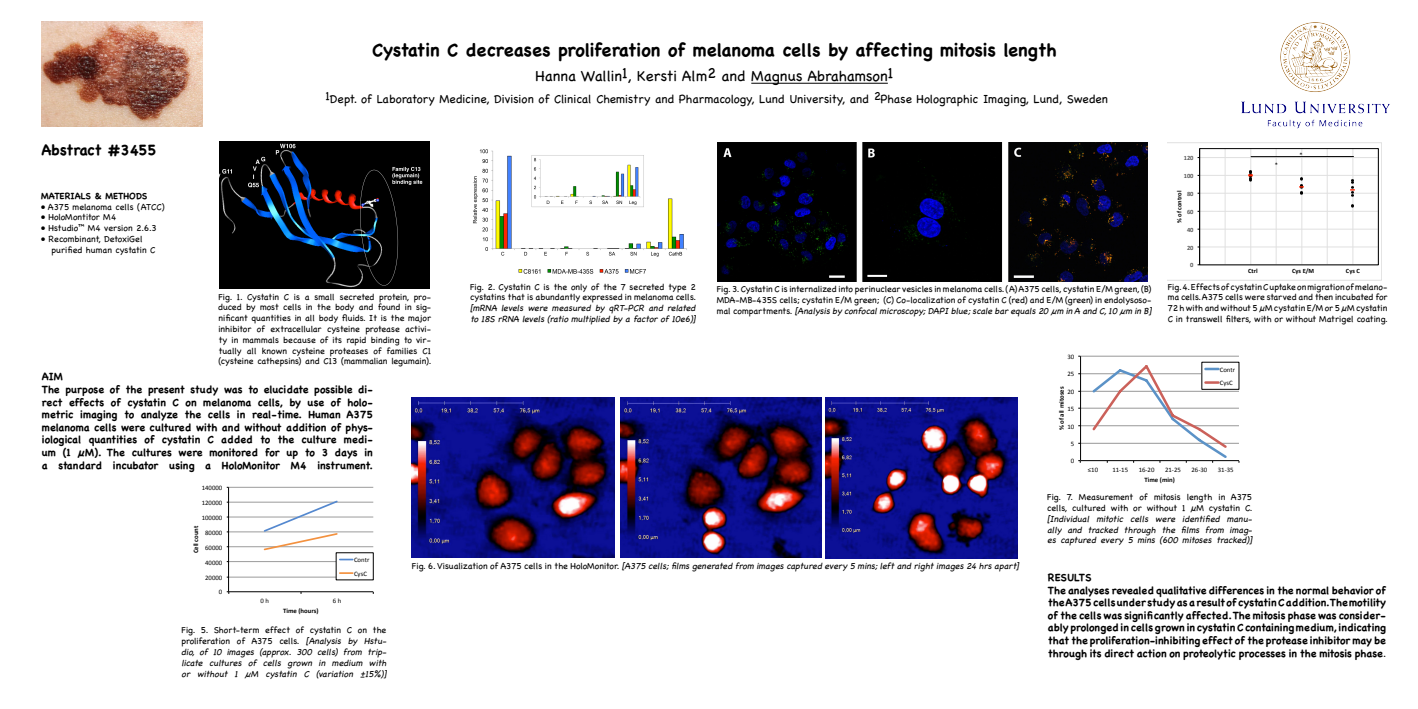
<style>
.page{position:relative;width:1418px;height:709px;background:#fff}
.page>*{position:absolute;margin:0;border:0;box-sizing:border-box;transform-origin:0 0}
.t1{font:700 18px "Chalkboard";color:#000}
.t2{font:15px "Chalkboard";color:#000}
.t3{font:700 15px "Chalkboard";letter-spacing:-.03em;color:#000}
.t4{font:12px "Chalkboard";color:#000}
.t5{font:700 10.5px/12.6px "Chalkboard";color:#000}
.t6{font:9px/10.8px "Chalkboard";color:#000}
.t7{font:italic 9px/10.8px "Chalkboard";color:#000}
.t8{font:700 9px "Chalkboard";color:#000}
.t9{font:6.75px/13.6px "Calibri";color:#000}
.t10{font:700 6.75px "Calibri";color:#000}
.t11{font:700 6.47px "Calibri";color:#000}
.t12{font:700 6.47px "Calibri";color:#595959}
.t13{font:6.47px "Calibri";color:#000}
.s1{font-style:italic}
.s2{font-style:normal}
.s3{font-weight:400}
</style>
<div class="page">
<hr style="left:751px;top:83px;width:136px;height:1px;background:#000">
<img style="left:1241px;top:22px;width:149px;height:107px">
<img style="left:41px;top:21px;width:161px;height:106px">
<hr style="left:229px;top:577px;width:144px;height:1px;background:#9b9b9b">
<hr style="left:229px;top:561px;width:144px;height:1px;background:#9b9b9b">
<hr style="left:229px;top:546px;width:144px;height:1px;background:#9b9b9b">
<hr style="left:229px;top:531px;width:144px;height:1px;background:#9b9b9b">
<hr style="left:229px;top:516px;width:144px;height:1px;background:#9b9b9b">
<hr style="left:229px;top:502px;width:144px;height:1px;background:#9b9b9b">
<hr style="left:229px;top:487px;width:144px;height:1px;background:#9b9b9b">
<hr style="left:228px;top:487px;width:1px;height:104px;background:#000">
<hr style="left:228px;top:591px;width:145px;height:1px;background:#000">
<svg style="left:262px;top:500px;width:77px;height:51px"></svg>
<div style="left:336px;top:553px;width:37px;height:27px;background:#fff"></div>
<svg style="left:340px;top:558px;width:13px;height:2px"></svg>
<svg style="left:340px;top:572px;width:13px;height:2px"></svg>
<hr style="left:1080px;top:443px;width:158px;height:1px;background:#989898">
<hr style="left:1080px;top:425px;width:158px;height:1px;background:#989898">
<hr style="left:1080px;top:408px;width:158px;height:1px;background:#989898">
<hr style="left:1080px;top:391px;width:158px;height:1px;background:#989898">
<hr style="left:1080px;top:373px;width:158px;height:1px;background:#989898">
<hr style="left:1080px;top:356px;width:158px;height:1px;background:#989898">
<hr style="left:1080px;top:356px;width:1px;height:104px;background:#000">
<hr style="left:1080px;top:460px;width:158px;height:1px;background:#000">
<div style="left:1201px;top:362px;width:37px;height:27px;background:#fff"></div>
<svg style="left:1090px;top:363px;width:138px;height:100px"></svg>
<img style="left:412px;top:398px;width:202px;height:159px">
<img style="left:620px;top:397px;width:201px;height:161px">
<img style="left:826px;top:397px;width:191px;height:161px">
<img style="left:473px;top:149px;width:214px;height:125px">
<img style="left:717px;top:142px;width:430px;height:140px">
<img style="left:219px;top:141px;width:210px;height:148px">
<svg style="left:1197px;top:148px;width:182px;height:118px"></svg>
<h2 class="t3" style="left:42px;top:141px;width:116px">Abstract #3455</h2>
<p class="t8" style="left:41px;top:190px;width:108px">MATERIALS &amp; METHODS</p>
<p class="t6" style="left:41px;top:201px;width:125px">• A375 melanoma cells (ATCC)</p>
<p class="t6" style="left:41px;top:212px;width:76px">• HoloMontitor M4</p>
<p class="t6" style="left:41px;top:223px;width:117px">• Hstudio™ M4 version 2.6.3</p>
<p class="t6" style="left:51px;top:233px;width:105px;text-indent:-10px">• Recombinant, DetoxiGel purified human cystatin C</p>
<h1 class="t1" style="left:372px;top:39px;width:686px">Cystatin C decreases proliferation of melanoma cells by affecting mitosis length</h1>
<h2 class="t2" style="left:535px;top:67px;width:359px">Hanna Wallin1, Kersti Alm2 and Magnus Abrahamson1</h2>
<h3 class="t4" style="left:325px;top:91px;width:784px">1Dept. of Laboratory Medicine, Division of Clinical Chemistry and Pharmacology, Lund University, and 2Phase Holographic Imaging, Lund, Sweden</h3>
<p class="t12" style="left:1183px;top:154px;width:11px">120</p>
<p class="t12" style="left:1183px;top:172px;width:11px">100</p>
<p class="t11" style="left:1175px;top:223px;width:34px;rotate:-90deg">% of control</p>
<p class="t12" style="left:1186px;top:190px;width:8px">80</p>
<p class="t12" style="left:1186px;top:207px;width:8px">60</p>
<p class="t12" style="left:1186px;top:225px;width:8px">40</p>
<p class="t12" style="left:1186px;top:243px;width:8px">20</p>
<p class="t12" style="left:1190px;top:261px;width:5px">0</p>
<p class="t13" style="left:1274px;top:160px;width:5px">*</p>
<p class="t13" style="left:1299px;top:151px;width:5px">*</p>
<p class="t11" style="left:1248px;top:267px;width:11px">Ctrl</p>
<p class="t11" style="left:1292px;top:267px;width:24px">Cys E/M</p>
<p class="t11" style="left:1345px;top:267px;width:15px">Cys C</p>
<p class="t6" style="left:218px;top:291px;width:215px;text-align:justify">Fig. 1. Cystatin C is a small secreted protein, pro&shy;duced by most cells in the body and found in sig&shy;nificant quantities in all body fluids. It is the major inhibitor of extracellular cysteine protease activi&shy;ty in mammals because of its rapid binding to vir&shy;tually all known cysteine proteases of families C1 (cysteine cathepsins) and C13 (mammalian legumain).</p>
<p class="t5" style="left:42px;top:370px;width:332px">AIM<br>The purpose of the present study was to elucidate possible di&shy;rect effects of cystatin C on melanoma cells, by use of holo&shy;metric imaging to analyze the cells in real-time. Human A375 melanoma cells were cultured with and without addition of phys&shy;iological quantities of cystatin C added to the culture medi&shy;um (1 μM). The cultures were monitored for up to 3 days in a standard incubator using a HoloMonitor M4 instrument.</p>
<p class="t9" style="left:202px;top:481px;width:22px">140000</p>
<p class="t9" style="left:202px;top:496px;width:22px">120000</p>
<p class="t9" style="left:202px;top:511px;width:22px">100000</p>
<p class="t10" style="left:191px;top:553px;width:29px;rotate:-90deg">Cell count</p>
<p class="t9" style="left:205px;top:526px;width:19px">80000</p>
<p class="t9" style="left:205px;top:540px;width:19px">60000</p>
<p class="t6" style="left:470px;top:281px;width:227px">Fig. 2. Cystatin C is the only of the 7 secreted type 2 cystatins that is abundantly expressed in melanoma cells.</p>
<p class="t7" style="left:470px;top:303px;width:230px">[mRNA levels were measured by qRT-PCR and related to18S rRNA levels(ratiomultipliedbyafactorof10e6)]</p>
<p class="t6" style="left:716px;top:284px;width:439px">Fig. 3. Cystatin C is internalized into perinuclear vesicles in melanoma cells. (A) A375 cells, cystatin E/M green, (B)<br>MDA-MB-435S cells; cystatin E/M green; (C) Co-localization of cystatin C (red) and E/M (green) in endolysoso&shy;m a l c o m p a r t m e n t s . <span class="s1">[Analysisbyconfocalmicroscopy;DAPIblue;scalebarequals20µm inA andC,10µm inB]</span></p>
<p class="t6" style="left:1167px;top:281px;width:222px;text-align:justify">Fig. 4. Effects of cystatin C uptake on migration of melano&shy;ma cells. A375 cells were starved and then incubated for 72 h with and without 5 μM cystatin E/M or 5 μM cystatin C in transwell filters, with or without Matrigel coating.</p>
<p class="t9" style="left:1067px;top:350px;width:8px">30</p>
<p class="t9" style="left:1067px;top:367px;width:8px">25</p>
<p class="t10" style="left:1057px;top:430px;width:45px;rotate:-90deg">% of all mitoses</p>
<p class="t9" style="left:1067px;top:385px;width:8px">20</p>
<p class="t9" style="left:1067px;top:402px;width:8px">15</p>
<p class="t9" style="left:1067px;top:419px;width:8px">10</p>
<p class="t9" style="left:1070px;top:437px;width:5px">5</p>
<p class="t9" style="left:1070px;top:454px;width:5px">0</p>
<p class="t9" style="left:1219px;top:362px;width:17px">Contr<br>CysC</p>
<p class="t9" style="left:1087px;top:462px;width:12px">≤10</p>
<p class="t9" style="left:1112px;top:462px;width:17px">11--‐15</p>
<p class="t9" style="left:1138px;top:462px;width:17px">16--‐20</p>
<p class="t9" style="left:1165px;top:462px;width:17px">21--‐25</p>
<p class="t9" style="left:1191px;top:462px;width:17px">26--‐30</p>
<p class="t9" style="left:1217px;top:462px;width:17px">31--‐35</p>
<p class="t10" style="left:1144px;top:475px;width:32px">Time (min)</p>
<p class="t6" style="left:1047px;top:491px;width:207px">Fig. 7. Measurement of mitosis length in A375 cells, cultured with or without 1 μM cystatin C.</p>
<p class="t7" style="left:1047px;top:513px;width:209px;text-align:justify">[Individual mitotic cells were identified manu&shy;ally and tracked through the films from imag&shy;es captured every 5 mins (600 mitoses tracked)]</p>
<p class="t9" style="left:205px;top:555px;width:19px">40000</p>
<p class="t9" style="left:205px;top:570px;width:19px">20000</p>
<p class="t9" style="left:219px;top:585px;width:5px">0</p>
<p class="t9" style="left:260px;top:594px;width:10px">0 h</p>
<p class="t9" style="left:333px;top:594px;width:10px">6 h</p>
<p class="t10" style="left:283px;top:606px;width:37px">Time (hours)</p>
<p class="t9" style="left:354px;top:553px;width:17px">Contr<br>CysC</p>
<p class="t7" style="left:181px;top:625px;width:209px"><span class="s2">Fig. 5. Short-term effect of cystatin C on the proliferation of A375 cells.</span> [Analysis by Hstu&shy;dio, of 10 images (approx. 300 cells) from trip&shy;licate cultures of cells grown in medium with or without 1 μM cystatin C (variation ±15%)]</p>
<p class="t7" style="left:412px;top:560px;width:611px"><span class="s2">F i g . 6 . V i s u a l i z a t i o n o f A 3 7 5 c e l l s i n t h e H o l o M o n i to r.</span> [A375cells;filmsgeneratedfrom imagescapturedevery5mins;leftandrightimages24hrsapart]</p>
<p class="t5" style="left:1047px;top:571px;width:340px">RESULTS<br>The analyses revealed qualitative differences in the normal behavior of the A375 cells under study as a result of cystatin C addition. The motility of the cells was significantly affected. The mitosis phase was consider&shy;ably prolonged in cells grown in cystatin C containing medium, indicating that the proliferation-inhibiting effect of the protease inhibitor may be through its direct action on proteolytic processes in the mitosis phase<span class="s3">.</span></p>
</div>
